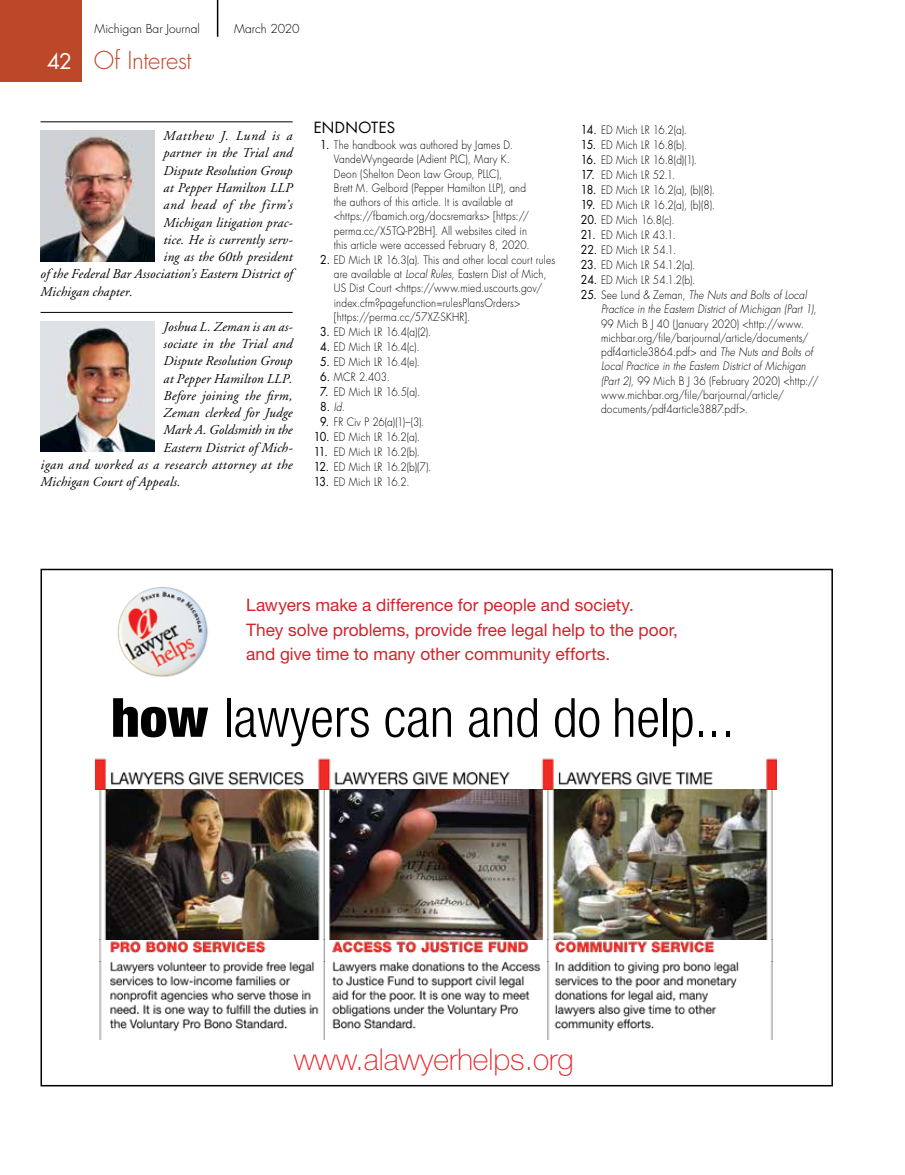
<style>
.page{position:relative;width:905px;height:1175px;background:#fff}
.page>*{position:absolute;margin:0;border:0;box-sizing:border-box;transform-origin:0 0}
.t1{font:300 condensed 54px "Helvetica Neue";color:#000}
.t2{font:100 30px "Helvetica Neue";color:#ed1d24}
.t3{font:300 24px "Futura";letter-spacing:-.015em;color:#bd4829}
.t4{font:17.25px/24.8px "Helvetica Neue";color:#d2232a}
.t5{font:15px "Futura";letter-spacing:.025em;color:#000}
.t6{font:italic 13.5px "Adobe Garamond";letter-spacing:.01em;color:#000}
.t7{font:italic 13.5px "Adobe Garamond";letter-spacing:.03em;color:#000}
.t8{font:italic 13.5px "Adobe Garamond";letter-spacing:.04em;color:#000}
.t9{font:italic 13.5px "Adobe Garamond";letter-spacing:.05em;color:#000}
.t10{font:300 12px "Futura";color:#000}
.t11{font:12px "Futura";color:#000;scale:.9 1}
.t12{font:300 11.25px/14.2px "Futura";letter-spacing:.015em;color:#000;scale:.9 1}
.s1{font-weight:400;font-size:21px;color:#fff}
.s2{font-weight:400;font-size:12px}
.s3{font-style:italic}
.s4{font-weight:300;font-style:italic;font-size:11.25px}
.s5{font-weight:300;font-size:11.25px}
.s6{font-weight:900}
</style>
<div class="page">
<div style="left:0;top:0;width:82px;height:82px;background:#bd4829"></div>
<hr style="left:217px;top:0;width:1px;height:37px;background:#000">
<hr style="left:40px;top:121px;width:252px;height:1px;background:#000">
<img style="left:40px;top:131px;width:114px;height:130px">
<hr style="left:40px;top:312px;width:252px;height:1px;background:#000">
<img style="left:40px;top:321px;width:114px;height:131px">
<img style="left:95px;top:758px;width:682px;height:281px">
<img style="left:117px;top:587px;width:91px;height:90px">
<p class="t10" style="left:94px;top:21px;width:107px">Michigan Bar Journal</p>
<p class="t10" style="left:234px;top:21px;width:67px">March 2020</p>
<h3 class="t3" style="left:47px;top:45px;width:146px"><span class="s1">42</span> Of Interest</h3>
<p class="t9" style="left:164px;top:129px;width:130px">Matthew J. Lund is a</p>
<p class="t6" style="left:164px;top:146px;width:130px">partner in the Trial and</p>
<p class="t6" style="left:164px;top:163px;width:131px">Dispute Resolution Group</p>
<p class="t6" style="left:164px;top:180px;width:131px">at Pepper Hamilton LLP</p>
<p class="t8" style="left:164px;top:198px;width:130px">and head of the firm’s</p>
<p class="t6" style="left:164px;top:215px;width:131px">Michigan litigation prac-</p>
<p class="t6" style="left:164px;top:232px;width:131px">tice. He is currently serv-</p>
<p class="t6" style="left:164px;top:249px;width:130px">ing as the 60th president</p>
<p class="t6" style="left:41px;top:267px;width:254px">of the Federal Bar Association’s Eastern District of</p>
<p class="t6" style="left:41px;top:284px;width:94px">Michigan chapter.</p>
<p class="t6" style="left:164px;top:319px;width:131px">Joshua L. Zeman is an as-</p>
<p class="t6" style="left:164px;top:336px;width:131px">sociate in the Trial and</p>
<p class="t6" style="left:164px;top:354px;width:131px">Dispute Resolution Group</p>
<p class="t6" style="left:164px;top:371px;width:130px">at Pepper Hamilton LLP.</p>
<p class="t6" style="left:164px;top:388px;width:131px">Before joining the firm,</p>
<p class="t6" style="left:164px;top:405px;width:131px">Zeman clerked for Judge</p>
<p class="t6" style="left:164px;top:423px;width:130px">Mark A. Goldsmith in the</p>
<p class="t6" style="left:164px;top:440px;width:131px">Eastern District of Mich-</p>
<p class="t7" style="left:40px;top:457px;width:254px">igan and worked as a research attorney at the</p>
<p class="t6" style="left:40px;top:474px;width:141px">Michigan Court of Appeals.</p>
<h3 class="t5" style="left:314px;top:117px;width:83px">ENDNOTES</h3>
<p class="t12" style="left:334px;top:138px;width:219px;text-indent:-14px"><span class="s2">1.</span> The handbook was authored by James D.<br>VandeWyngearde (Adient PLC), Mary K.<br>Deon (Shelton Deon Law Group, PLLC),<br>Brett M. Gelbord (Pepper Hamilton LLP), and the authors of this article. It is available at &lt;https://fbamich.org/docsremarks&gt; [https:// perma.cc/X5TQ-P2BH]. All websites cited in this article were accessed February 8, 2020.</p>
<p class="t12" style="left:334px;top:253px;width:247px;text-indent:-14px"><span class="s2">2.</span> ED Mich LR 16.3(a). This and other local court rules are available at <span class="s3">Local Rules</span>, Eastern Dist of Mich, US Dist Court &lt;https://www.mied.uscourts.gov/ index.cfm?pagefunction=rulesPlansOrders&gt; [https://perma.cc/57XZ-SKHR].</p>
<p class="t12" style="left:320px;top:325px;width:125px"><span class="s2">3.</span> ED Mich LR 16.4(a)(2).</p>
<p class="t12" style="left:320px;top:340px;width:112px"><span class="s2">4.</span> ED Mich LR 16.4(c).</p>
<p class="t12" style="left:320px;top:355px;width:112px"><span class="s2">5.</span> ED Mich LR 16.4(e).</p>
<p class="t12" style="left:320px;top:370px;width:79px"><span class="s2">6.</span> MCR 2.403.</p>
<p class="t12" style="left:320px;top:385px;width:112px"><span class="s2">7.</span> ED Mich LR 16.5(a).</p>
<p class="t11" style="left:320px;top:398px;width:29px">8. <span class="s4">Id</span><span class="s5">.</span></p>
<p class="t12" style="left:320px;top:415px;width:117px"><span class="s2">9.</span> FR Civ P 26(a)(1)–(3).</p>
<p class="t12" style="left:314px;top:430px;width:120px"><span class="s2">10.</span> ED Mich LR 16.2(a).</p>
<p class="t12" style="left:314px;top:445px;width:120px"><span class="s2">11.</span> ED Mich LR 16.2(b).</p>
<p class="t12" style="left:314px;top:460px;width:132px"><span class="s2">12.</span> ED Mich LR 16.2(b)(7).</p>
<p class="t12" style="left:314px;top:475px;width:108px"><span class="s2">13.</span> ED Mich LR 16.2.</p>
<p class="t12" style="left:580px;top:123px;width:120px"><span class="s2">14.</span> ED Mich LR 16.2(a).</p>
<p class="t12" style="left:580px;top:138px;width:120px"><span class="s2">15.</span> ED Mich LR 16.8(b).</p>
<p class="t12" style="left:580px;top:153px;width:131px"><span class="s2">16.</span> ED Mich LR 16.8(d)(1).</p>
<p class="t12" style="left:580px;top:168px;width:107px"><span class="s2">17.</span> ED Mich LR 52.1.</p>
<p class="t12" style="left:580px;top:183px;width:150px"><span class="s2">18.</span> ED Mich LR 16.2(a), (b)(8).</p>
<p class="t12" style="left:580px;top:198px;width:150px"><span class="s2">19.</span> ED Mich LR 16.2(a), (b)(8).</p>
<p class="t12" style="left:580px;top:213px;width:106px"><span class="s2">20.</span> ED Mich 16.8(c).</p>
<p class="t12" style="left:580px;top:228px;width:107px"><span class="s2">21.</span> ED Mich LR 43.1.</p>
<p class="t12" style="left:580px;top:243px;width:107px"><span class="s2">22.</span> ED Mich LR 54.1.</p>
<p class="t12" style="left:580px;top:258px;width:129px"><span class="s2">23.</span> ED Mich LR 54.1.2(a).</p>
<p class="t12" style="left:580px;top:273px;width:129px"><span class="s2">24.</span> ED Mich LR 54.1.2(b).</p>
<p class="t12" style="left:601px;top:288px;width:243px;text-indent:-20px"><span class="s2">25.</span> See Lund &amp; Zeman, <span class="s3">The Nuts and Bolts of Local Practice in the Eastern District of Michigan (Part 1)</span>, 99 Mich B J 40 (January 2020) &lt;http://www. michbar.org/file/barjournal/article/documents/ pdf4article3864.pdf&gt; and <span class="s3">The Nuts and Bolts of Local Practice in the Eastern District of Michigan (Part 2)</span>, 99 Mich B J 36 (February 2020) &lt;http:// www.michbar.org/file/barjournal/article/ documents/pdf4article3887.pdf&gt;.</p>
<h3 class="t4" style="left:246px;top:592px;width:433px">Lawyers make a difference for people and society.<br>They solve problems, provide free legal help to the poor, and give time to many other community efforts.</h3>
<h1 class="t1" style="left:111px;top:686px;width:624px"><span class="s6">how</span> lawyers can and do help...</h1>
<h2 class="t2" style="left:294px;top:1042px;width:281px">www.alawyerhelps.org</h2>
</div>
